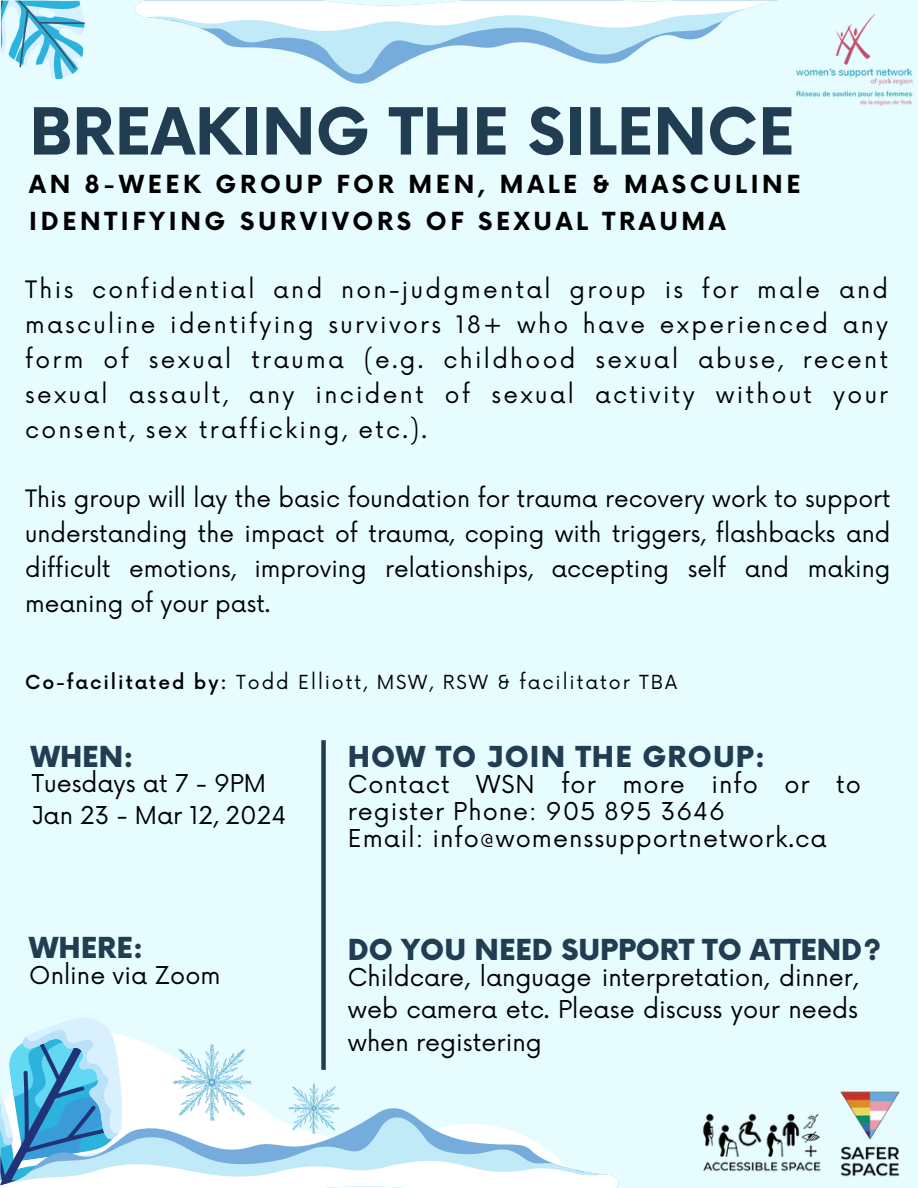
<style>
.page{position:relative;width:918px;height:1188px;background:#e6fcff}
.page>*{position:absolute;margin:0;border:0;box-sizing:border-box;transform-origin:0 0}
.t1{font:700 63.15px "Now";color:#203d52}
.t2{font:900 28.2px "Now";color:#203d52}
.t3{font:900 28.2px "Now";letter-spacing:.04em;color:#203d52}
.t4{font:700 24.3px/37.2px "Now";letter-spacing:.15em;color:#000}
.t5{font:24px/32.7px "Now";letter-spacing:.04em;color:#000;text-align:justify}
.t6{font:23.85px/31.5px "Now";color:#000}
.t7{font:23.4px/34.8px "Now";letter-spacing:.05em;color:#000;text-align:justify}
.t8{font:18.9px "Now";letter-spacing:.1em;color:#000}
.s1{font-weight:500}
</style>
<div class="page">
<svg style="left:1px;top:0;width:84px;height:80px"></svg>
<svg style="left:228px;top:45px;width:416px;height:32px"></svg>
<svg style="left:135px;top:0;width:643px;height:45px"></svg>
<div style="left:321px;top:740px;width:5px;height:330px;background:#203d52"></div>
<img style="left:795px;top:14px;width:118px;height:92px">
<img style="left:703px;top:1114px;width:92px;height:58px">
<img style="left:795px;top:1091px;width:105px;height:86px">
<svg style="left:0;top:1016px;width:619px;height:172px"></svg>
<p class="t1" style="left:29px;top:98px;width:767px">BREAKING THE SILENCE</p>
<p class="t4" style="left:29px;top:167px;width:773px">AN 8-WEEK GROUP FOR MEN, MALE &amp; MASCULINE<br>IDENTIFYING SURVIVORS OF SEXUAL TRAUMA</p>
<p class="t7" style="left:25px;top:273px;width:865px">This confidential and non-judgmental group is for male and masculine identifying survivors 18+ who have experienced any form of sexual trauma (e.g. childhood sexual abuse, recent sexual assault, any incident of sexual activity without your consent, sex trafficking, etc.).</p>
<p class="t7" style="left:25px;top:483px;width:867px">This group will lay the basic foundation for trauma recovery work to support understanding the impact of trauma, coping with triggers, flashbacks and difficult emotions, improving relationships, accepting self and making meaning of your past.</p>
<p class="t8" style="left:25px;top:672px;width:654px"><span class="s1">Co-facilitated by:</span> Todd Elliott, MSW, RSW &amp; facilitator TBA</p>
<p class="t2" style="left:31px;top:742px;width:104px">WHEN:</p>
<p class="t6" style="left:32px;top:769px;width:256px">Tuesdays at 7 - 9PM<br>Jan 23 - Mar 12, 2024</p>
<p class="t3" style="left:348px;top:741px;width:419px">HOW TO JOIN THE GROUP:</p>
<p class="t5" style="left:348px;top:772px;width:515px;line-height:27px">Contact WSN for more info or to register Phone: 905 895 3646</p>
<p class="t5" style="left:348px;top:823px;width:480px">Email: info@womenssupportnetwork.ca</p>
<p class="t2" style="left:29px;top:933px;width:116px">WHERE:</p>
<p class="t2" style="left:348px;top:935px;width:535px">DO YOU NEED SUPPORT TO ATTEND?</p>
<p class="t6" style="left:29px;top:961px;width:193px">Online via Zoom</p>
<p class="t5" style="left:348px;top:962px;width:512px">Childcare, language interpretation, dinner, web camera etc. Please discuss your needs when registering</p>
</div>
